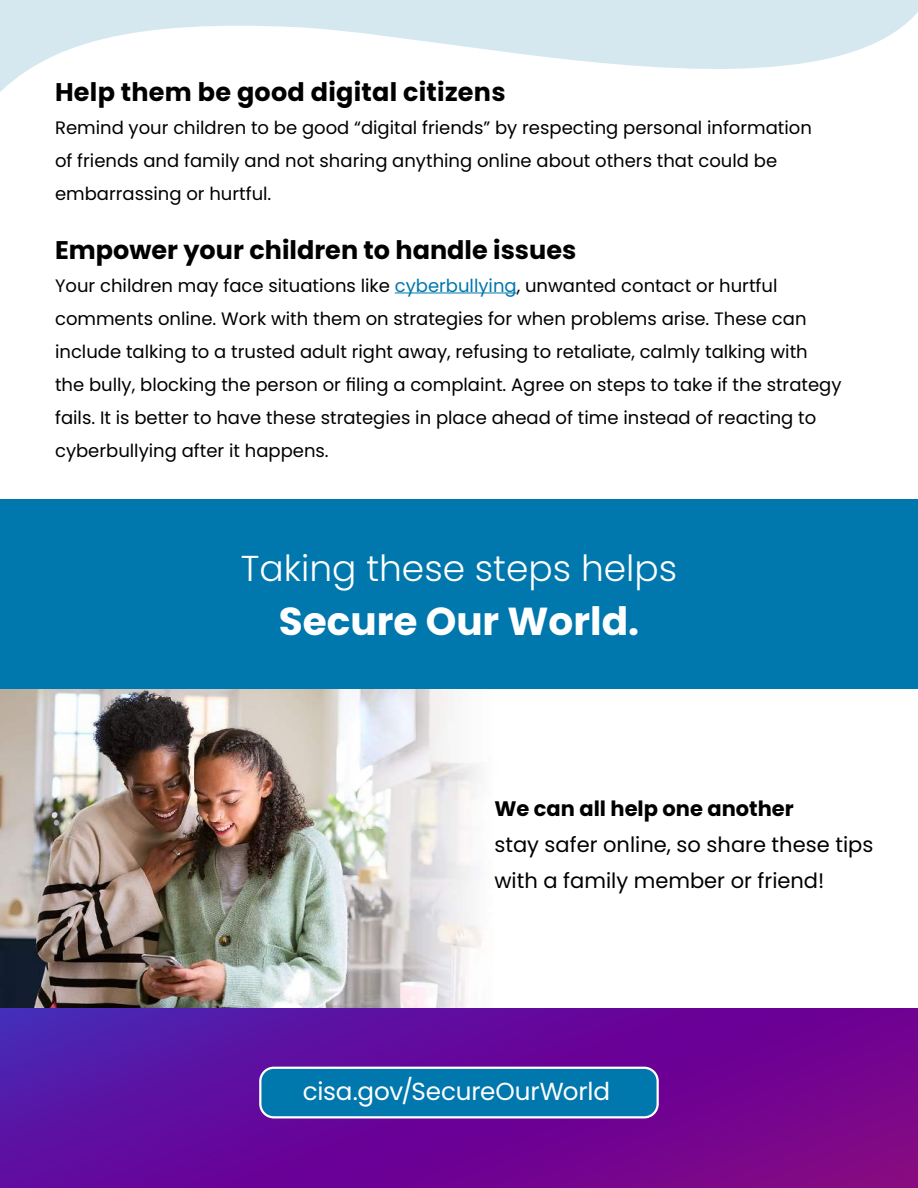
<style>
.page{position:relative;width:918px;height:1188px;background:#fff}
.page>*{position:absolute;margin:0;border:0;box-sizing:border-box;transform-origin:0 0}
.t1{font:700 39px "Poppins";color:#fff}
.t2{font:300 36px "Poppins";color:#fff}
.t3{font:700 25.5px "Poppins";color:#000}
.t4{font:24.6px "Poppins";letter-spacing:-.005em;color:#fff}
.t5{font:21px/36px "Poppins";color:#000}
.t6{font:700 21px "Poppins";color:#000}
.t7{font:18px/33px "Poppins";color:#000}
.s1{color:#0078ad}
</style>
<div class="page">
<svg style="left:0;top:0;width:918px;height:294px"></svg>
<div style="left:0;top:499px;width:918px;height:190px;background:#0078ad"></div>
<img style="left:0;top:689px;width:918px;height:499px">
<div style="left:260px;top:1068px;width:398px;height:49px;background:#0078ad;border-radius:14px"></div>
<div style="left:259px;top:1067px;width:400px;height:51px;border:2px solid #fff;border-radius:14px"></div>
<hr style="left:395px;top:293px;width:122px;height:1px;background:#0078ad">
<h3 class="t3" style="left:55px;top:81px;width:452px">Help them be good digital citizens</h3>
<p class="t7" style="left:55px;top:112px;width:758px">Remind your children to be good “digital friends” by respecting personal information of friends and family and not sharing anything online about others that could be embarrassing or hurtful.</p>
<h3 class="t3" style="left:55px;top:238px;width:523px">Empower your children to handle issues</h3>
<p class="t7" style="left:55px;top:269px;width:788px">Your children may face situations like <span class="s1">cyberbullying</span>, unwanted contact or hurtful comments online. Work with them on strategies for when problems arise. These can include talking to a trusted adult right away, refusing to retaliate, calmly talking with<br>the bully, blocking the person or filing a complaint. Agree on steps to take if the strategy fails. It is better to have these strategies in place ahead of time instead of reacting to cyberbullying after it happens.</p>
<h2 class="t2" style="left:241px;top:554px;width:438px">Taking these steps helps</h2>
<h1 class="t1" style="left:279px;top:604px;width:362px">Secure Our World.</h1>
<p class="t6" style="left:494px;top:799px;width:301px">We can all help one another</p>
<p class="t5" style="left:494px;top:826px;width:380px">stay safer online, so share these tips with a family member or friend!</p>
<h3 class="t4" style="left:303px;top:1077px;width:309px">cisa.gov/SecureOurWorld</h3>
</div>
